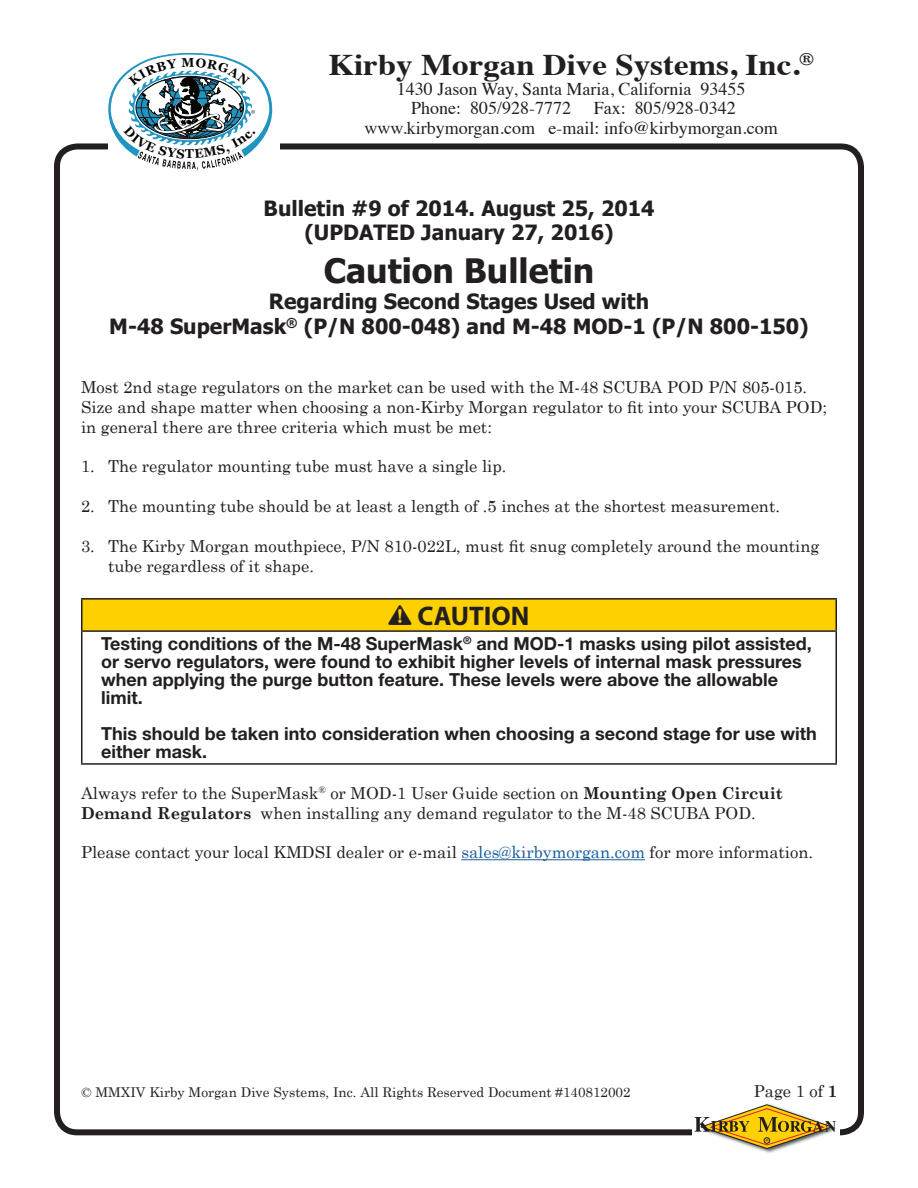
<style>
.page{position:relative;width:918px;height:1188px;background:#fff}
.page>*{position:absolute;margin:0;border:0;box-sizing:border-box;transform-origin:0 0}
.t1{font:700 33.6px "Tahoma";color:#231f20}
.t2{font:700 30px "Times";color:#231f20;scale:1.1 1}
.t3{font:700 27px "Myriad Pro";color:#231f20}
.t4{font:700 21px/25.2px "Tahoma";color:#231f20;text-align:center}
.t5{font:700 18px/18px "Helvetica Neue LT Std";color:#231f20}
.t6{font:18px/19.5px "Times";color:#231f20}
.Body_Text{font:16.5px/19.8px "Century Schoolbook";color:#231f20}
.t7{font:13.5px "Century Schoolbook";color:#231f20}
.s1{font-family:"ANSI Exclamation Mark";font-weight:400}
.s2{font-weight:700}
.s3{color:#175d9e}
</style>
<div class="page">
<div style="left:54px;top:143px;width:810px;height:992px;border:6px solid #231f20;border-radius:20px"></div>
<div style="left:108px;top:52px;width:172px;height:118px;background:#fff"></div>
<img style="left:757px;top:1128px;width:83px;height:25px">
<svg style="left:694px;top:1104px;width:142px;height:45px"></svg>
<hr style="left:461px;top:859px;width:184px;height:1px;background:#175d9e">
<div style="left:82px;top:599px;width:754px;height:32px;background:#ffd000"></div>
<hr style="left:81px;top:632px;width:1px;height:131px;background:#231f20">
<hr style="left:836px;top:632px;width:1px;height:131px;background:#231f20">
<hr style="left:81px;top:763px;width:756px;height:2px;background:#231f20">
<hr style="left:81px;top:598px;width:756px;height:2px;background:#231f20">
<hr style="left:81px;top:600px;width:1px;height:30px;background:#231f20">
<hr style="left:836px;top:600px;width:1px;height:30px;background:#231f20">
<hr style="left:81px;top:630px;width:756px;height:2px;background:#231f20">
<svg style="left:108px;top:53px;width:164px;height:117px"></svg>
<h2 class="t2" style="left:328px;top:36px;width:443px">Kirby Morgan Dive Systems, Inc.<sup>®</sup></h2>
<p class="t6" style="left:411px;top:77px;width:336px;text-indent:-14px">1430 Jason Way, Santa Maria, California 93455<br>Phone: 805/928-7772</p>
<p class="t6" style="left:365px;top:97px;width:415px;text-indent:229px">Fax: 805/928-0342 www.kirbymorgan.com e-mail: info@kirbymorgan.com</p>
<p class="t4" style="left:264px;top:194px;width:392px">Bulletin #9 of 2014. August 25, 2014</p>
<p class="t4" style="left:304px;top:218px;width:311px">(UPDATED January 27, 2016)</p>
<p class="t1" style="left:324px;top:248px;width:272px">Caution Bulletin</p>
<p class="t4" style="left:109px;top:287px;width:701px">Regarding Second Stages Used with<br>M-48 SuperMask<sup>®</sup> (P/N 800-048) and M-48 MOD-1 (P/N 800-150)</p>
<p class="Body_Text" style="left:81px;top:377px;width:728px">Most 2nd stage regulators on the market can be used with the M-48 SCUBA POD P/N 805-015.</p>
<p class="Body_Text" style="left:81px;top:397px;width:748px">Size and shape matter when choosing a non-Kirby Morgan regulator to fit into your SCUBA POD; in general there are three criteria which must be met:</p>
<p class="Body_Text" style="left:81px;top:456px;width:427px">1. The regulator mounting tube must have a single lip.</p>
<p class="Body_Text" style="left:81px;top:496px;width:701px">2. The mounting tube should be at least a length of .5 inches at the shortest measurement.</p>
<p class="Body_Text" style="left:108px;top:536px;width:713px;text-indent:-27px">3. The Kirby Morgan mouthpiece, P/N 810-022L, must fit snug completely around the mounting tube regardless of it shape.</p>
<p class="t3" style="left:388px;top:598px;width:143px"><span class="s1">B</span> CAUTION</p>
<p class="t5" style="left:101px;top:634px;width:712px">Testing conditions of the M-48 SuperMask<sup>®</sup> and MOD-1 masks using pilot assisted, or servo regulators, were found to exhibit higher levels of internal mask pressures when applying the purge button feature. These levels were above the allowable limit.</p>
<p class="t5" style="left:101px;top:724px;width:717px">This should be taken into consideration when choosing a second stage for use with either mask.</p>
<p class="Body_Text" style="left:81px;top:782px;width:703px">Always refer to the SuperMask<sup>®</sup> or MOD-1 User Guide section on <span class="s2">Mounting Open Circuit<br>Demand Regulators</span> when installing any demand regulator to the M-48 SCUBA POD.</p>
<p class="Body_Text" style="left:81px;top:842px;width:734px">Please contact your local KMDSI dealer or e-mail <span class="s3">sales@kirbymorgan.com</span> for more information.</p>
<p class="t7" style="left:82px;top:1084px;width:551px">© MMXIV Kirby Morgan Dive Systems, Inc. All Rights Reserved Document #140812002</p>
<p class="Body_Text" style="left:754px;top:1081px;width:85px">Page 1 of <span class="s2">1</span></p>
</div>
